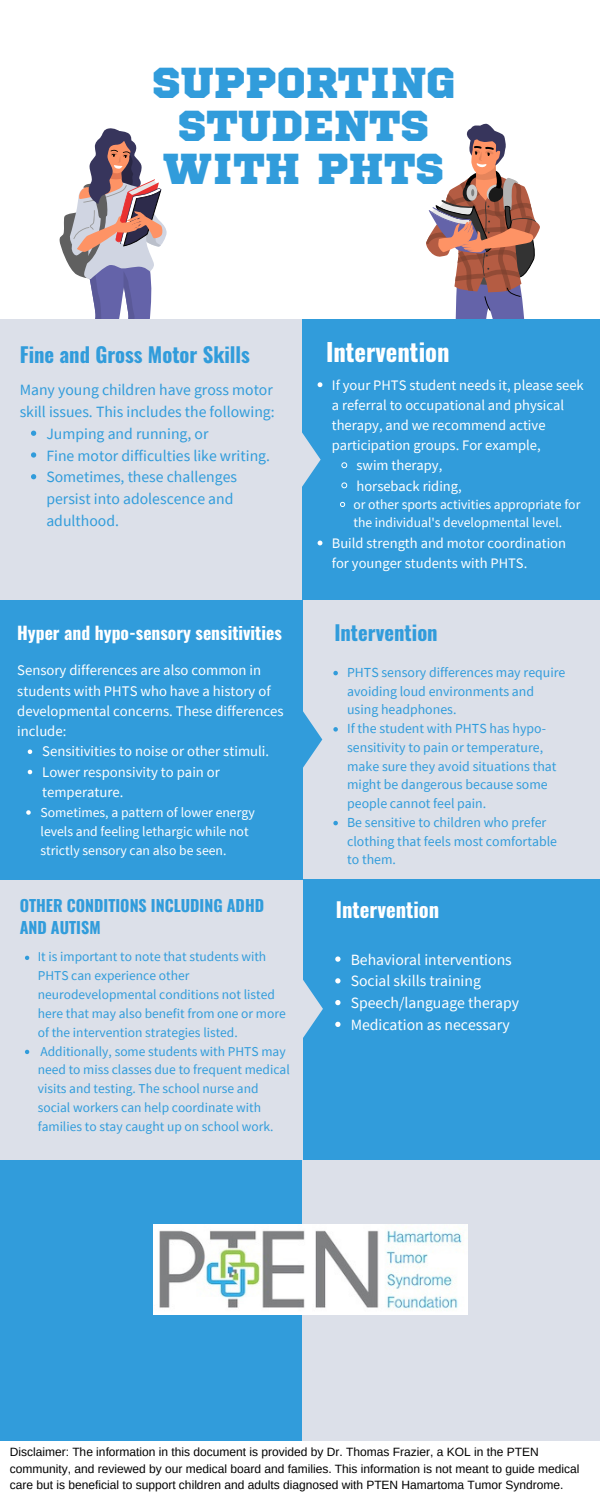
<style>
.page{position:relative;width:600px;height:1500px;background:#fff}
.page>*{position:absolute;margin:0;border:0;box-sizing:border-box;transform-origin:0 0}
.t1{font:43.1px/42.8px "Sports World";color:#319cdb;text-align:center}
.t2{font:700 24.6px "Oswald";color:#fff}
.t3{font:700 20.6px "Oswald";color:#319cdb}
.t4{font:700 20.6px "Oswald";color:#fff}
.t5{font:700 17.6px "Oswald";color:#fff}
.t6{font:700 16px/21.8px "Oswald";color:#319cdb}
.t7{font:15.7px/21.8px "Source Sans Pro";color:#319cdb}
.t8{font:15.7px "Source Sans Pro";color:#fff}
.t9{font:14.7px/20.2px "Source Sans Pro";color:#fff}
.t10{font:14.5px/20.1px "Source Sans Pro";color:#fff}
.t11{font:13.8px/18.8px "Source Sans Pro";color:#319cdb}
.t12{font:13.7px/18.8px "Source Sans Pro";color:#fff}
.t13{font:13.6px/18.7px "Source Sans Pro";color:#fff}
.t14{font:13.5px/18.8px "Source Sans Pro";color:#319cdb}
.t15{font:12px/16.5px "Arimo";color:#000}
</style>
<div class="page">
<div style="left:302px;top:880px;width:298px;height:280px;background:#319cdb"></div>
<div style="left:0;top:879px;width:302px;height:281px;background:#dce0e9"></div>
<div style="left:302px;top:599px;width:298px;height:280px;background:#dce0e9"></div>
<div style="left:0;top:599px;width:302px;height:281px;background:#319cdb"></div>
<svg style="left:59px;top:128px;width:108px;height:191px"></svg>
<div style="left:0;top:319px;width:302px;height:281px;background:#dce0e9"></div>
<svg style="left:426px;top:123px;width:114px;height:196px"></svg>
<div style="left:302px;top:319px;width:298px;height:281px;background:#319cdb"></div>
<div style="left:0;top:1160px;width:302px;height:280px;background:#319cdb"></div>
<div style="left:302px;top:1160px;width:298px;height:280px;background:#dce0e9"></div>
<svg style="left:302px;top:432px;width:19px;height:55px"></svg>
<svg style="left:302px;top:709px;width:20px;height:61px"></svg>
<img style="left:154px;top:1224px;width:313px;height:90px">
<svg style="left:31px;top:431px;width:5px;height:5px"></svg>
<svg style="left:31px;top:452px;width:5px;height:6px"></svg>
<svg style="left:31px;top:474px;width:5px;height:5px"></svg>
<svg style="left:318px;top:382px;width:4px;height:5px"></svg>
<svg style="left:341px;top:462px;width:7px;height:7px"></svg>
<svg style="left:341px;top:482px;width:7px;height:7px"></svg>
<svg style="left:340px;top:502px;width:6px;height:5px"></svg>
<svg style="left:318px;top:541px;width:4px;height:4px"></svg>
<svg style="left:28px;top:750px;width:4px;height:4px"></svg>
<svg style="left:28px;top:770px;width:4px;height:4px"></svg>
<svg style="left:26px;top:810px;width:5px;height:5px"></svg>
<svg style="left:333px;top:671px;width:5px;height:4px"></svg>
<svg style="left:333px;top:727px;width:5px;height:5px"></svg>
<svg style="left:333px;top:821px;width:5px;height:4px"></svg>
<svg style="left:335px;top:956px;width:6px;height:6px"></svg>
<svg style="left:335px;top:978px;width:6px;height:5px"></svg>
<svg style="left:335px;top:1000px;width:6px;height:5px"></svg>
<svg style="left:335px;top:1022px;width:6px;height:5px"></svg>
<svg style="left:25px;top:956px;width:4px;height:4px"></svg>
<svg style="left:25px;top:1050px;width:4px;height:4px"></svg>
<svg style="left:302px;top:979px;width:21px;height:60px"></svg>
<p class="t1" style="left:152px;top:64px;width:305px">SUPPORTING<br>STUDENTS<br>WITH PHTS</p>
<p class="t3" style="left:20px;top:338px;width:232px">Fine and Gross Motor Skills</p>
<p class="t2" style="left:326px;top:333px;width:125px">Intervention</p>
<p class="t7" style="left:20px;top:379px;width:257px">Many young children have gross motor skill issues. This includes the following:</p>
<p class="t7" style="left:46px;top:422px;width:164px">Jumping and running, or</p>
<p class="t7" style="left:46px;top:444px;width:225px">Fine motor difficulties like writing.</p>
<p class="t7" style="left:46px;top:466px;width:192px">Sometimes, these challenges persist into adolescence and adulthood.</p>
<p class="t10" style="left:332px;top:375px;width:253px">If your PHTS student needs it, please seek a referral to occupational and physical therapy, and we recommend active participation groups. For example,</p>
<p class="t10" style="left:357px;top:455px;width:87px">swim therapy,</p>
<p class="t10" style="left:357px;top:475px;width:107px">horseback riding,</p>
<p class="t13" style="left:353px;top:494px;width:228px">or other sports activities appropriate for the individual's developmental level.</p>
<p class="t10" style="left:332px;top:533px;width:236px">Build strength and motor coordination for younger students with PHTS.</p>
<p class="t5" style="left:17px;top:619px;width:266px">Hyper and hypo-sensory sensitivities</p>
<p class="t3" style="left:334px;top:617px;width:105px">Intervention</p>
<p class="t9" style="left:17px;top:660px;width:268px">Sensory differences are also common in students with PHTS who have a history of developmental concerns. These differences include:</p>
<p class="t9" style="left:42px;top:741px;width:229px">Sensitivities to noise or other stimuli.</p>
<p class="t9" style="left:42px;top:761px;width:179px">Lower responsivity to pain or temperature.</p>
<p class="t12" style="left:41px;top:803px;width:216px">Sometimes, a pattern of lower energy levels and feeling lethargic while not strictly sensory can also be seen.</p>
<p class="t6" style="left:20px;top:894px;width:246px">OTHER CONDITIONS INCLUDING ADHD<br>AND AUTISM</p>
<p class="t14" style="left:38px;top:947px;width:250px">It is important to note that students with PHTS can experience other neurodevelopmental conditions not listed here that may also benefit from one or more of the intervention strategies listed.</p>
<p class="t14" style="left:38px;top:1041px;width:254px">Additionally, some students with PHTS may need to miss classes due to frequent medical visits and testing. The school nurse and social workers can help coordinate with families to stay caught up on school work.</p>
<p class="t11" style="left:347px;top:663px;width:220px">PHTS sensory differences may require avoiding loud environments and using headphones.</p>
<p class="t11" style="left:347px;top:719px;width:211px">If the student with PHTS has hypo&shy;sensitivity to pain or temperature, make sure they avoid situations that might be dangerous because some people cannot feel pain.</p>
<p class="t11" style="left:347px;top:813px;width:211px">Be sensitive to children who prefer clothing that feels most comfortable to them.</p>
<p class="t4" style="left:336px;top:893px;width:105px">Intervention</p>
<p class="t8" style="left:351px;top:949px;width:163px">Behavioral interventions</p>
<p class="t8" style="left:351px;top:971px;width:132px">Social skills training</p>
<p class="t8" style="left:351px;top:993px;width:170px">Speech/language therapy</p>
<p class="t8" style="left:351px;top:1015px;width:160px">Medication as necessary</p>
<p class="t15" style="left:10px;top:1444px;width:571px">Disclaimer: The information in this document is provided by Dr. Thomas Frazier, a KOL in the PTEN community, and reviewed by our medical board and families. This information is not meant to guide medical care but is beneficial to support children and adults diagnosed with PTEN Hamartoma Tumor Syndrome.</p>
</div>
